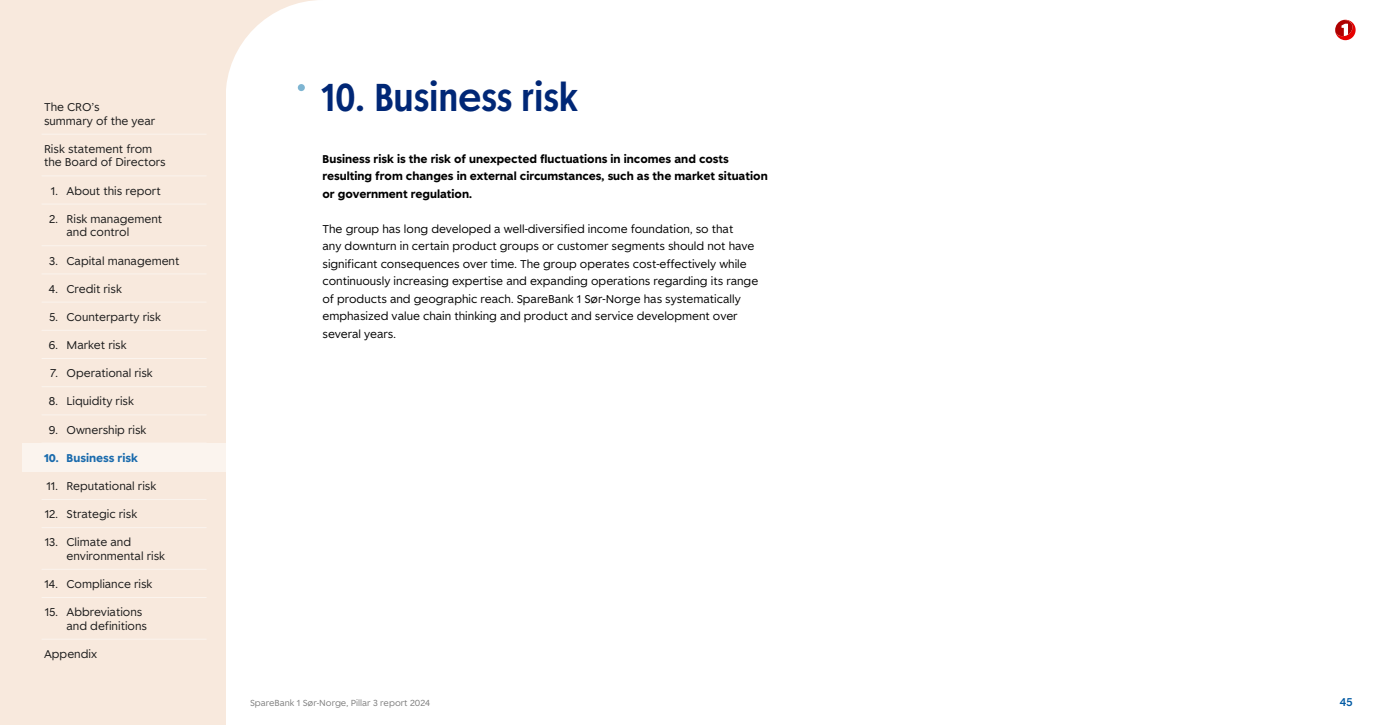
<style>
.page{position:relative;width:1375px;height:725px;background:#fff}
.page>*{position:absolute;margin:0;border:0;box-sizing:border-box;transform-origin:0 0}
.Kapitteloverskrift_1{font:500 38.75px "Spare Bank 1 Title";color:#002776}
.Brødtekst{font:11.25px/17.5px "Spare Bank 1";color:#000}
.Nav__lev_1__normal{font:11.25px/13.5px "Spare Bank 1";color:#1a1a1a}
.Brødtekst-2{font:700 11.25px/17.5px "Spare Bank 1";color:#000}
.Nav__lev_1__normal-2{font:700 11.25px "Spare Bank 1";color:#1a6bad}
.t1{font:500 11.25px "Spare Bank 1";color:#005aa4}
.t2{font:8.75px "Spare Bank 1";color:#808080}
</style>
<div class="page">
<div style="left:226px;top:0;width:97px;height:98px;background:#f8e9dd"></div>
<div style="left:226px;top:0;width:195px;height:195px;background:#fff;border-radius:50%"></div>
<div style="left:0;top:0;width:226px;height:725px;background:#f8e9dd"></div>
<div style="left:298px;top:84px;width:7px;height:7px;background:#7eb5d2;border-radius:50%"></div>
<svg style="left:1335px;top:19px;width:21px;height:21px"></svg>
<div style="left:22px;top:443px;width:204px;height:28px;background:#fbf4ee"></div>
<hr style="left:42px;top:134px;width:165px;height:1px;background:#fbf4ee">
<hr style="left:42px;top:176px;width:165px;height:1px;background:#fbf4ee">
<hr style="left:42px;top:204px;width:165px;height:1px;background:#fbf4ee">
<hr style="left:42px;top:245px;width:165px;height:1px;background:#fbf4ee">
<hr style="left:42px;top:274px;width:165px;height:1px;background:#fbf4ee">
<hr style="left:42px;top:302px;width:165px;height:1px;background:#fbf4ee">
<hr style="left:42px;top:330px;width:165px;height:1px;background:#fbf4ee">
<hr style="left:42px;top:358px;width:165px;height:1px;background:#fbf4ee">
<hr style="left:42px;top:386px;width:165px;height:1px;background:#fbf4ee">
<hr style="left:42px;top:415px;width:165px;height:1px;background:#fbf4ee">
<hr style="left:42px;top:471px;width:165px;height:1px;background:#fbf4ee">
<hr style="left:42px;top:499px;width:165px;height:1px;background:#fbf4ee">
<hr style="left:42px;top:527px;width:165px;height:1px;background:#fbf4ee">
<hr style="left:42px;top:569px;width:165px;height:1px;background:#fbf4ee">
<hr style="left:42px;top:597px;width:165px;height:1px;background:#fbf4ee">
<hr style="left:42px;top:639px;width:165px;height:1px;background:#fbf4ee">
<p class="Nav__lev_1__normal" style="left:44px;top:100px;width:113px">The CRO’s<br>summary of the year</p>
<p class="Nav__lev_1__normal" style="left:44px;top:142px;width:123px">Risk statement from the Board of Directors</p>
<p class="Nav__lev_1__normal" style="left:51px;top:184px;width:111px">1. About this report</p>
<p class="Nav__lev_1__normal" style="left:67px;top:212px;width:97px;text-indent:-17px">2. Risk management and control</p>
<p class="Nav__lev_1__normal" style="left:49px;top:253px;width:132px">3. Capital management</p>
<p class="Nav__lev_1__normal" style="left:49px;top:282px;width:74px">4. Credit risk</p>
<p class="Nav__lev_1__normal" style="left:49px;top:310px;width:113px">5. Counterparty risk</p>
<p class="Nav__lev_1__normal" style="left:49px;top:338px;width:79px">6. Market risk</p>
<p class="Nav__lev_1__normal" style="left:50px;top:366px;width:104px">7. Operational risk</p>
<p class="Nav__lev_1__normal" style="left:49px;top:394px;width:87px">8. Liquidity risk</p>
<p class="Nav__lev_1__normal" style="left:49px;top:423px;width:99px">9. Ownership risk</p>
<p class="Nav__lev_1__normal-2" style="left:44px;top:451px;width:95px">10. Business risk</p>
<p class="Nav__lev_1__normal" style="left:46px;top:479px;width:111px">11. Reputational risk</p>
<p class="Nav__lev_1__normal" style="left:45px;top:507px;width:94px">12. Strategic risk</p>
<p class="Nav__lev_1__normal" style="left:67px;top:535px;width:100px;text-indent:-22px">13. Climate and environmental risk</p>
<p class="Nav__lev_1__normal" style="left:44px;top:577px;width:110px">14. Compliance risk</p>
<p class="Nav__lev_1__normal" style="left:67px;top:605px;width:82px;text-indent:-22px">15. Abbreviations and definitions</p>
<p class="Nav__lev_1__normal" style="left:44px;top:647px;width:54px">Appendix</p>
<p class="Kapitteloverskrift_1" style="left:321px;top:71px;width:258px">10. Business risk</p>
<p class="Brødtekst-2" style="left:322px;top:149px;width:447px">Business risk is the risk of unexpected fluctuations in incomes and costs resulting from changes in external circumstances, such as the market situation or government regulation.</p>
<p class="Brødtekst" style="left:322px;top:219px;width:437px">The group has long developed a well-diversified income foundation, so that<br>any downturn in certain product groups or customer segments should not have significant consequences over time. The group operates cost-effectively while continuously increasing expertise and expanding operations regarding its range of products and geographic reach. SpareBank 1 Sør-Norge has systematically emphasized value chain thinking and product and service development over several years.</p>
<p class="t2" style="left:250px;top:698px;width:182px">SpareBank 1 Sør-Norge, Pillar 3 report 2024</p>
<p class="t1" style="left:1340px;top:695px;width:14px">45</p>
</div>
